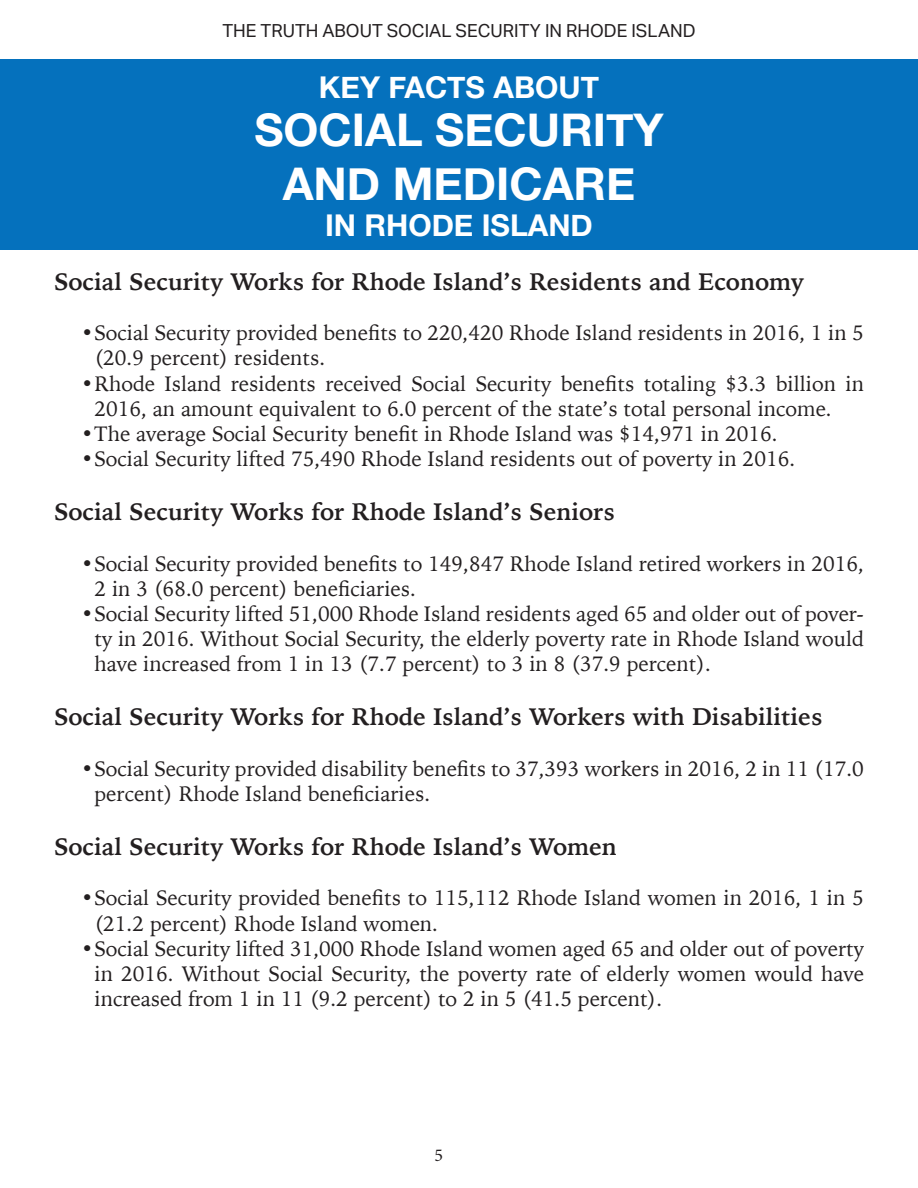
<style>
.page{position:relative;width:918px;height:1188px;background:#fff}
.page>*{position:absolute;margin:0;border:0;box-sizing:border-box;transform-origin:0 0}
.t1{font:700 45px "Helvetica Neue";color:#fff}
.t2{font:700 30px "Helvetica Neue";color:#fff}
.Paragraph_Style_1{font:700 24px "Iowan Old Style";color:#231f20}
.t3{font:21px/25.2px "Iowan Old Style";color:#231f20}
.t4{font:18px "Aktiv Grotesk";color:#231f20}
</style>
<div class="page">
<div style="left:0;top:60px;width:918px;height:190px;background:#0571bd"></div>
<p class="t4" style="left:222px;top:20px;width:475px">THE TRUTH ABOUT SOCIAL SECURITY IN RHODE ISLAND</p>
<p class="t2" style="left:319px;top:64px;width:282px">KEY FACTS ABOUT</p>
<p class="t1" style="left:254px;top:95px;width:411px">SOCIAL SECURITY</p>
<p class="t1" style="left:283px;top:149px;width:354px">AND MEDICARE</p>
<p class="t2" style="left:325px;top:202px;width:269px">IN RHODE ISLAND</p>
<p class="Paragraph_Style_1" style="left:54px;top:260px;width:751px">Social Security Works for Rhode Island’s Residents and Economy</p>
<p class="t3" style="left:94px;top:319px;width:771px;text-indent:-14px">•Social Security provided benefits to 220,420 Rhode Island residents in 2016, 1 in 5 (20.9 percent) residents.</p>
<p class="t3" style="left:94px;top:370px;width:771px;text-indent:-14px">•Rhode Island residents received Social Security benefits totaling $3.3 billion in<br>2016, an amount equivalent to 6.0 percent of the state’s total personal income.</p>
<p class="t3" style="left:81px;top:420px;width:698px">•The average Social Security benefit in Rhode Island was $14,971 in 2016.</p>
<p class="t3" style="left:81px;top:445px;width:716px">•Social Security lifted 75,490 Rhode Island residents out of poverty in 2016.</p>
<p class="Paragraph_Style_1" style="left:54px;top:490px;width:562px">Social Security Works for Rhode Island’s Seniors</p>
<p class="t3" style="left:94px;top:550px;width:771px;text-indent:-14px">•Social Security provided benefits to 149,847 Rhode Island retired workers in 2016,<br>2 in 3 (68.0 percent) beneficiaries.</p>
<p class="t3" style="left:94px;top:600px;width:771px;text-align:justify;text-indent:-14px">•Social Security lifted 51,000 Rhode Island residents aged 65 and older out of pover&shy;ty in 2016. Without Social Security, the elderly poverty rate in Rhode Island would have increased from 1 in 13 (7.7 percent) to 3 in 8 (37.9 percent).</p>
<p class="Paragraph_Style_1" style="left:54px;top:695px;width:770px">Social Security Works for Rhode Island’s Workers with Disabilities</p>
<p class="t3" style="left:94px;top:755px;width:771px;text-indent:-14px">•Social Security provided disability benefits to 37,393 workers in 2016, 2 in 11 (17.0 percent) Rhode Island beneficiaries.</p>
<p class="Paragraph_Style_1" style="left:54px;top:825px;width:564px">Social Security Works for Rhode Island’s Women</p>
<p class="t3" style="left:94px;top:885px;width:771px;text-indent:-14px">•Social Security provided benefits to 115,112 Rhode Island women in 2016, 1 in 5 (21.2 percent) Rhode Island women.</p>
<p class="t3" style="left:94px;top:935px;width:771px;text-align:justify;text-indent:-14px">•Social Security lifted 31,000 Rhode Island women aged 65 and older out of poverty in 2016. Without Social Security, the poverty rate of elderly women would have increased from 1 in 11 (9.2 percent) to 2 in 5 (41.5 percent).</p>
</div>
